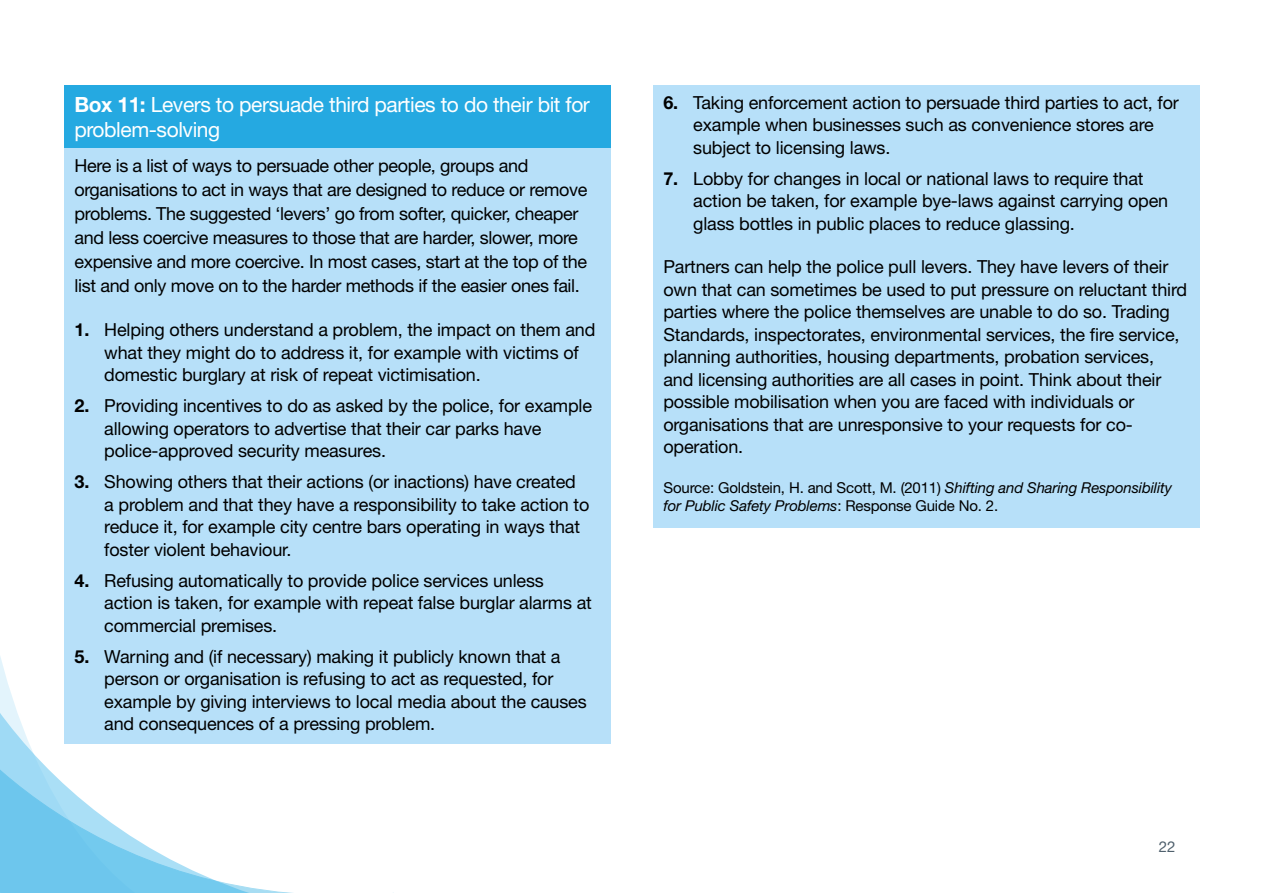
<style>
.page{position:relative;width:1263px;height:893px;background:#fff}
.page>*{position:absolute;margin:0;border:0;box-sizing:border-box;transform-origin:0 0}
.t1{font:21px/25.2px "Helvetica Neue LT Std";letter-spacing:-.02em;color:#fff}
.t2{font:18px/22.5px "Helvetica Neue LT Std";letter-spacing:-.01em;color:#000}
.t3{font:15px/18px "Helvetica Neue LT Std";letter-spacing:-.01em;color:#000}
.t4{font:15px "Helvetica Neue LT Std";color:#4f606d}
.s1{font-weight:700}
.s2{font-style:italic}
</style>
<div class="page">
<svg style="left:0;top:690px;width:394px;height:203px"></svg>
<div style="left:64px;top:85px;width:546px;height:64px;background:#25a9e1"></div>
<div style="left:64px;top:149px;width:546px;height:595px;background:#b7e0f9"></div>
<div style="left:653px;top:85px;width:546px;height:442px;background:#b7e0f9"></div>
<p class="t1" style="left:74px;top:91px;width:517px"><span class="s1">Box 11:</span> Levers to persuade third parties to do their bit for problem-solving</p>
<p class="t2" style="left:74px;top:154px;width:514px;line-height:24px">Here is a list of ways to persuade other people, groups and organisations to act in ways that are designed to reduce or remove problems. The suggested ‘levers’ go from softer, quicker, cheaper and less coercive measures to those that are harder, slower, more expensive and more coercive. In most cases, start at the top of the list and only move on to the harder methods if the easier ones fail.</p>
<p class="t2" style="left:104px;top:318px;width:493px;text-indent:-30px"><span class="s1">1.</span> Helping others understand a problem, the impact on them and what they might do to address it, for example with victims of domestic burglary at risk of repeat victimisation.</p>
<p class="t2" style="left:104px;top:394px;width:489px;text-indent:-30px"><span class="s1">2.</span> Providing incentives to do as asked by the police, for example allowing operators to advertise that their car parks have police-approved security measures.</p>
<p class="t2" style="left:104px;top:470px;width:486px;text-indent:-30px"><span class="s1">3.</span> Showing others that their actions (or inactions) have created a problem and that they have a responsibility to take action to reduce it, for example city centre bars operating in ways that foster violent behaviour.</p>
<p class="t2" style="left:104px;top:569px;width:489px;text-indent:-30px"><span class="s1">4.</span> Refusing automatically to provide police services unless action is taken, for example with repeat false burglar alarms at commercial premises.</p>
<p class="t2" style="left:104px;top:645px;width:484px;text-indent:-30px"><span class="s1">5.</span> Warning and (if necessary) making it publicly known that a person or organisation is refusing to act as requested, for example by giving interviews to local media about the causes and consequences of a pressing problem.</p>
<p class="t2" style="left:693px;top:91px;width:487px;text-indent:-30px"><span class="s1">6.</span> Taking enforcement action to persuade third parties to act, for example when businesses such as convenience stores are subject to licensing laws.</p>
<p class="t2" style="left:693px;top:167px;width:476px;text-indent:-30px"><span class="s1">7.</span> Lobby for changes in local or national laws to require that action be taken, for example bye-laws against carrying open glass bottles in public places to reduce glassing.</p>
<p class="t2" style="left:663px;top:255px;width:525px">Partners can help the police pull levers. They have levers of their own that can sometimes be used to put pressure on reluctant third parties where the police themselves are unable to do so. Trading Standards, inspectorates, environmental services, the fire service, planning authorities, housing departments, probation services, and licensing authorities are all cases in point. Think about their possible mobilisation when you are faced with individuals or organisations that are unresponsive to your requests for co&shy;operation.</p>
<p class="t3" style="left:663px;top:478px;width:510px">Source: Goldstein, H. and Scott, M. (2011) <span class="s2">Shifting and Sharing Responsibility for Public Safety Problems</span>: Response Guide No. 2.</p>
<p class="t4" style="left:1159px;top:838px;width:18px">22</p>
</div>
